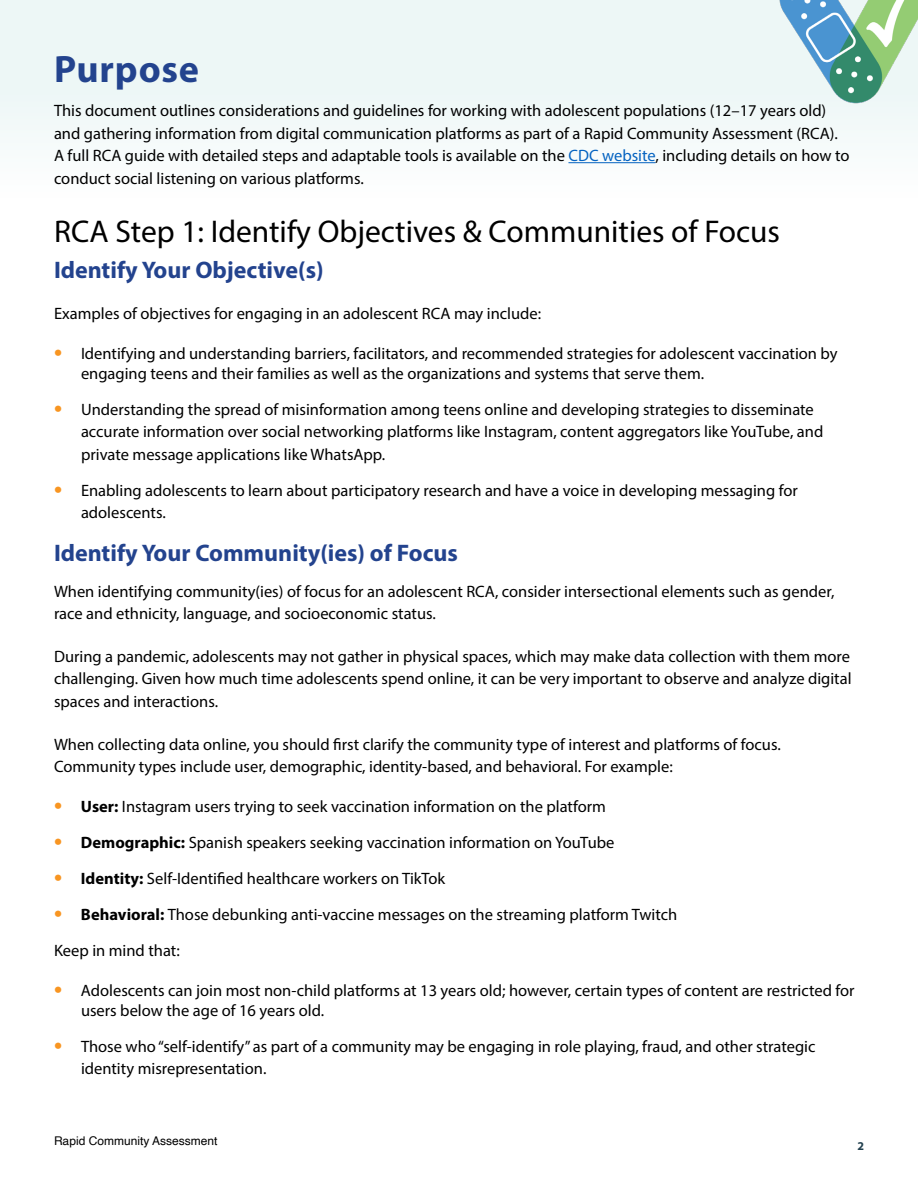
<style>
.page{position:relative;width:918px;height:1188px;background:#fff}
.page>*{position:absolute;margin:0;border:0;box-sizing:border-box;transform-origin:0 0}
.t1{font:700 38.25px "Myriad Pro";letter-spacing:.02em;color:#23438e}
.t2{font:31.5px "Myriad Pro";color:#000}
.t3{font:700 24px "Myriad Pro";color:#23438e}
.t4{font:700 24px/36px "Myriad Pro";color:#f89521;text-align:justify}
.t5{font:16.5px/22.5px "Myriad Pro";color:#000}
.t6{font:12px "Helvetica";color:#000}
.t7{font:700 12px "Myriad Pro";color:#22404e}
.s1{color:#0563c1}
.s2{font-weight:700}
</style>
<div class="page">
<svg style="left:0;top:0;width:918px;height:164px;fill:#edf7f6"></svg>
<img style="left:775px;top:0;width:143px;height:107px">
<hr style="left:568px;top:162px;width:88px;height:1px;background:#0563c1">
<h1 class="t1" style="left:54px;top:44px;width:147px">Purpose</h1>
<p class="t5" style="left:54px;top:99px;width:797px">This document outlines considerations and guidelines for working with adolescent populations (12–17 years old) and gathering information from digital communication platforms as part of a Rapid Community Assessment (RCA).<br>A full RCA guide with detailed steps and adaptable tools is available on the <span class="s1">CDC website</span>, including details on how to conduct social listening on various platforms.</p>
<h2 class="t2" style="left:54px;top:212px;width:728px">RCA Step 1: Identify Objectives &amp; Communities of Focus</h2>
<h3 class="t3" style="left:54px;top:254px;width:271px">Identify Your Objective(s)</h3>
<p class="t5" style="left:54px;top:302px;width:489px">Examples of objectives for engaging in an adolescent RCA may include:</p>
<h3 class="t4" style="left:54px;top:332px;width:10px">•</h3>
<p class="t5" style="left:81px;top:343px;width:758px;line-height:19.8px">Identifying and understanding barriers, facilitators, and recommended strategies for adolescent vaccination by engaging teens and their families as well as the organizations and systems that serve them.</p>
<p class="t5" style="left:81px;top:398px;width:744px">Understanding the spread of misinformation among teens online and developing strategies to disseminate accurate information over social networking platforms like Instagram, content aggregators like YouTube, and private message applications like WhatsApp.</p>
<p class="t5" style="left:81px;top:479px;width:718px">Enabling adolescents to learn about participatory research and have a voice in developing messaging for adolescents.</p>
<h3 class="t3" style="left:54px;top:537px;width:406px">Identify Your Community(ies) of Focus</h3>
<p class="t5" style="left:54px;top:579px;width:782px">When identifying community(ies) of focus for an adolescent RCA, consider intersectional elements such as gender, race and ethnicity, language, and socioeconomic status.</p>
<p class="t5" style="left:54px;top:645px;width:799px;text-align:justify">During a pandemic, adolescents may not gather in physical spaces, which may make data collection with them more challenging. Given how much time adolescents spend online, it can be very important to observe and analyze digital spaces and interactions.</p>
<p class="t5" style="left:54px;top:732px;width:728px">When collecting data online, you should first clarify the community type of interest and platforms of focus.<br>Community types include user, demographic, identity-based, and behavioral. For example:</p>
<p class="t5" style="left:81px;top:795px;width:526px"><span class="s2">User:</span> Instagram users trying to seek vaccination information on the platform</p>
<p class="t5" style="left:81px;top:831px;width:535px"><span class="s2">Demographic:</span> Spanish speakers seeking vaccination information on YouTube</p>
<p class="t5" style="left:81px;top:867px;width:366px"><span class="s2">Identity:</span> Self-Identified healthcare workers on TikTok</p>
<p class="t5" style="left:81px;top:903px;width:598px"><span class="s2">Behavioral:</span> Those debunking anti-vaccine messages on the streaming platform Twitch</p>
<p class="t5" style="left:54px;top:939px;width:127px">Keep in mind that:</p>
<p class="t5" style="left:81px;top:980px;width:775px;line-height:19.8px">Adolescents can join most non-child platforms at 13 years old; however, certain types of content are restricted for users below the age of 16 years old.</p>
<p class="t5" style="left:81px;top:1035px;width:736px">Those who “self-identify” as part of a community may be engaging in role playing, fraud, and other strategic identity misrepresentation.</p>
<h3 class="t4" style="left:54px;top:388px;width:10px">•</h3>
<h3 class="t4" style="left:54px;top:469px;width:10px">•</h3>
<h3 class="t4" style="left:54px;top:785px;width:10px">• • • •</h3>
<h3 class="t4" style="left:54px;top:969px;width:10px">•</h3>
<h3 class="t4" style="left:54px;top:1025px;width:10px">•</h3>
<p class="t6" style="left:54px;top:1131px;width:165px">Rapid Community Assessment</p>
<p class="t7" style="left:857px;top:1138px;width:8px">2</p>
</div>
